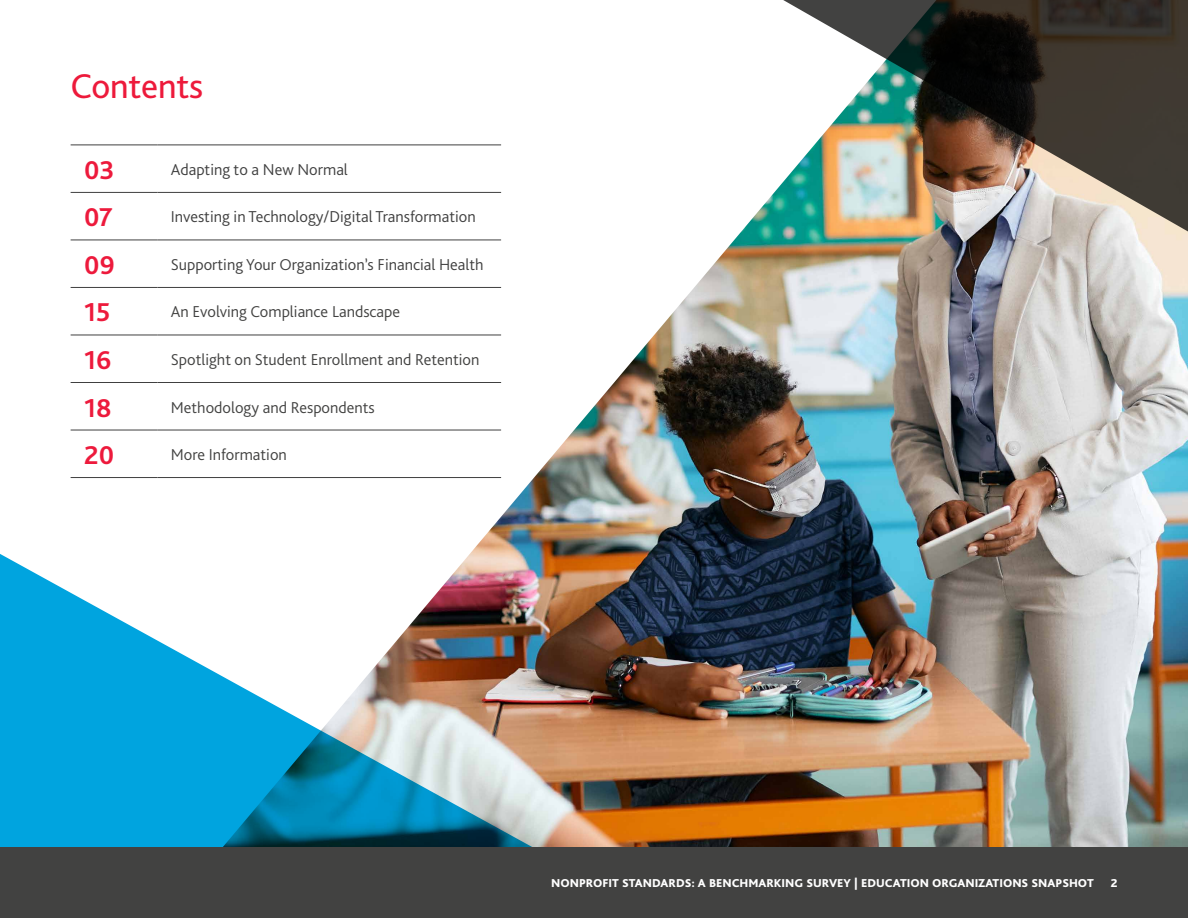
<style>
.page{position:relative;width:1188px;height:918px;background:#fff}
.page>*{position:absolute;margin:0;border:0;box-sizing:border-box;transform-origin:0 0}
.t1{font:36px "Bliss Pro";letter-spacing:-.005em;color:#ed1a3b}
.t2{font:700 27px "Bliss Pro";color:#ed1a3c}
.t3{font:300 16.5px "Bliss Pro";color:#424241}
.t4{font:300 16.5px "Bliss Pro";color:#404040}
.t5{font:800 12px "Bliss Pro";color:#fff}
</style>
<div class="page">
<svg style="left:0;top:554px;width:193px;height:293px;fill:#00a4df"></svg>
<img style="left:193px;top:0;width:995px;height:847px">
<hr style="left:71px;top:145px;width:86px;height:1px;background:#404040">
<hr style="left:157px;top:145px;width:344px;height:1px;background:#404040">
<hr style="left:71px;top:192px;width:86px;height:1px;background:#404040">
<hr style="left:157px;top:192px;width:344px;height:1px;background:#404040">
<hr style="left:71px;top:240px;width:86px;height:1px;background:#404040">
<hr style="left:157px;top:240px;width:344px;height:1px;background:#404040">
<hr style="left:71px;top:287px;width:86px;height:1px;background:#404040">
<hr style="left:157px;top:287px;width:344px;height:1px;background:#404040">
<hr style="left:71px;top:335px;width:86px;height:1px;background:#404040">
<hr style="left:157px;top:335px;width:344px;height:1px;background:#404040">
<hr style="left:71px;top:382px;width:86px;height:1px;background:#404040">
<hr style="left:157px;top:382px;width:344px;height:1px;background:#404040">
<hr style="left:71px;top:430px;width:86px;height:1px;background:#404040">
<hr style="left:157px;top:430px;width:344px;height:1px;background:#404040">
<hr style="left:71px;top:477px;width:86px;height:1px;background:#404040">
<hr style="left:157px;top:477px;width:344px;height:1px;background:#404040">
<div style="left:0;top:847px;width:1188px;height:71px;background:#424241"></div>
<h1 class="t1" style="left:71px;top:64px;width:134px">Contents</h1>
<h2 class="t2" style="left:84px;top:153px;width:32px">03</h2>
<p class="t4" style="left:171px;top:159px;width:179px">Adapting to a New Normal</p>
<h2 class="t2" style="left:84px;top:201px;width:30px">07</h2>
<p class="t4" style="left:171px;top:207px;width:306px">Investing in Technology/Digital Transformation</p>
<h2 class="t2" style="left:84px;top:248px;width:32px">09</h2>
<p class="t4" style="left:171px;top:254px;width:314px">Supporting Your Organization’s Financial Health</p>
<h2 class="t2" style="left:84px;top:296px;width:28px">15</h2>
<p class="t3" style="left:171px;top:302px;width:231px">An Evolving Compliance Landscape</p>
<h2 class="t2" style="left:84px;top:343px;width:29px">16</h2>
<p class="t3" style="left:171px;top:349px;width:310px">Spotlight on Student Enrollment and Retention</p>
<h2 class="t2" style="left:84px;top:391px;width:29px">18</h2>
<p class="t3" style="left:171px;top:397px;width:205px">Methodology and Respondents</p>
<h2 class="t2" style="left:84px;top:438px;width:32px">20</h2>
<p class="t3" style="left:171px;top:444px;width:118px">More Information</p>
<p class="t5" style="left:551px;top:876px;width:544px">NONPROFIT STANDARDS: A BENCHMARKING SURVEY | EDUCATION ORGANIZATIONS SNAPSHOT</p>
<p class="t5" style="left:1111px;top:876px;width:8px">2</p>
</div>
